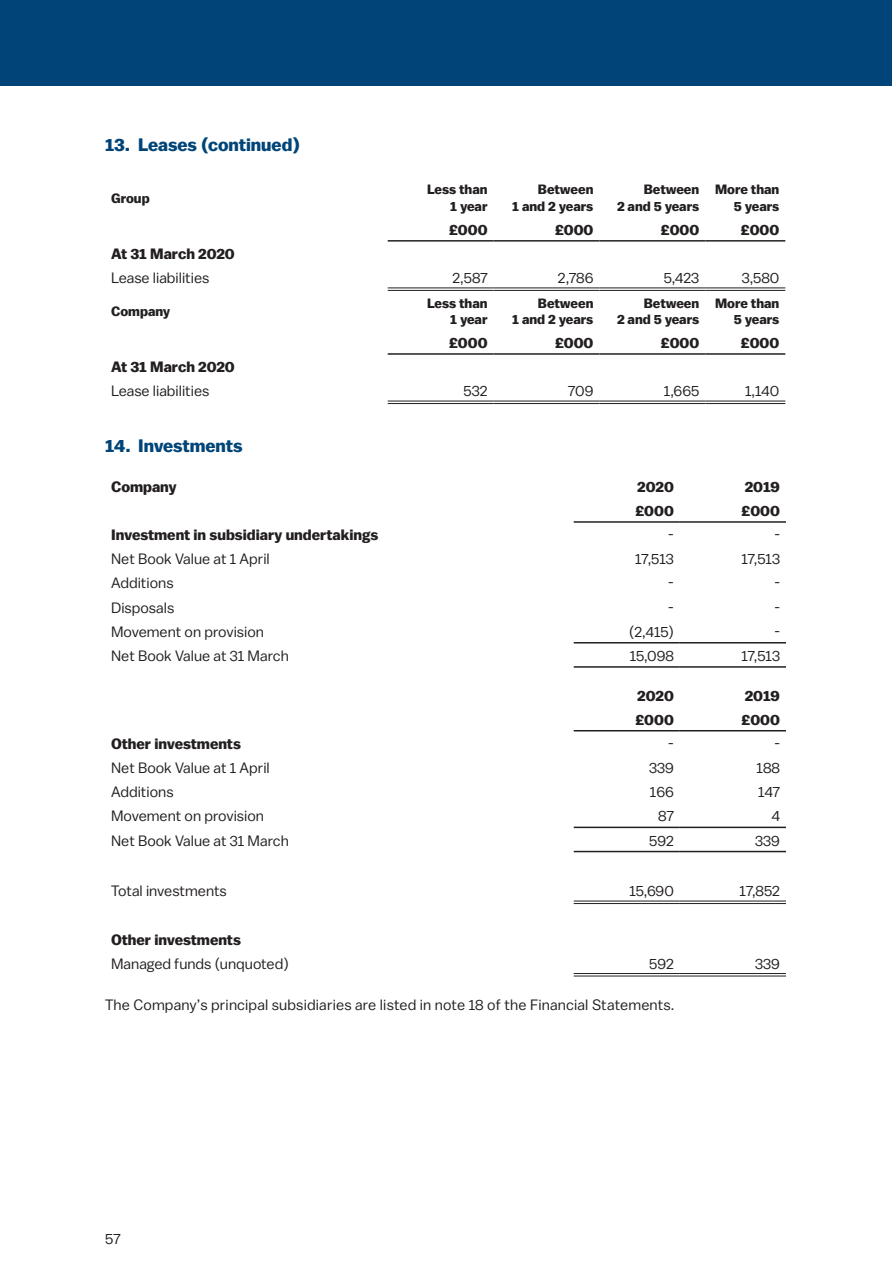
<style>
.page{position:relative;width:892px;height:1264px;background:#fff}
.page>*{position:absolute;margin:0;border:0;box-sizing:border-box;transform-origin:0 0}
.t1{font:700 18px "Balto";color:#014478}
.t2{font:15px "Balto";color:#231f20}
.t3{font:700 15px "Balto";color:#231f20}
.t4{font:700 13.5px/16.2px "Balto";color:#231f20;text-align:right}
</style>
<div class="page">
<div style="left:0;top:0;width:892px;height:85px;background:#014478"></div>
<hr style="left:388px;top:240px;width:105px;height:1px;background:#231f20">
<hr style="left:493px;top:240px;width:106px;height:1px;background:#231f20">
<hr style="left:599px;top:240px;width:106px;height:1px;background:#231f20">
<hr style="left:705px;top:240px;width:80px;height:1px;background:#231f20">
<hr style="left:388px;top:288px;width:105px;height:1px;background:#231f20">
<hr style="left:388px;top:290px;width:105px;height:1px;background:#231f20">
<hr style="left:493px;top:288px;width:106px;height:1px;background:#231f20">
<hr style="left:493px;top:290px;width:106px;height:1px;background:#231f20">
<hr style="left:599px;top:288px;width:106px;height:1px;background:#231f20">
<hr style="left:599px;top:290px;width:106px;height:1px;background:#231f20">
<hr style="left:705px;top:288px;width:80px;height:1px;background:#231f20">
<hr style="left:705px;top:290px;width:80px;height:1px;background:#231f20">
<hr style="left:388px;top:353px;width:105px;height:2px;background:#231f20">
<hr style="left:493px;top:353px;width:106px;height:2px;background:#231f20">
<hr style="left:599px;top:353px;width:106px;height:2px;background:#231f20">
<hr style="left:705px;top:353px;width:80px;height:2px;background:#231f20">
<hr style="left:388px;top:401px;width:105px;height:1px;background:#231f20">
<hr style="left:388px;top:403px;width:105px;height:1px;background:#231f20">
<hr style="left:493px;top:401px;width:106px;height:1px;background:#231f20">
<hr style="left:493px;top:403px;width:106px;height:1px;background:#231f20">
<hr style="left:599px;top:401px;width:106px;height:1px;background:#231f20">
<hr style="left:599px;top:403px;width:106px;height:1px;background:#231f20">
<hr style="left:705px;top:401px;width:80px;height:1px;background:#231f20">
<hr style="left:705px;top:403px;width:80px;height:1px;background:#231f20">
<hr style="left:574px;top:521px;width:106px;height:1px;background:#231f20">
<hr style="left:680px;top:521px;width:106px;height:1px;background:#231f20">
<hr style="left:574px;top:642px;width:106px;height:1px;background:#231f20">
<hr style="left:680px;top:642px;width:106px;height:1px;background:#231f20">
<hr style="left:574px;top:666px;width:106px;height:1px;background:#231f20">
<hr style="left:680px;top:666px;width:106px;height:1px;background:#231f20">
<hr style="left:574px;top:730px;width:106px;height:1px;background:#231f20">
<hr style="left:680px;top:730px;width:106px;height:1px;background:#231f20">
<hr style="left:574px;top:826px;width:106px;height:2px;background:#231f20">
<hr style="left:680px;top:826px;width:106px;height:2px;background:#231f20">
<hr style="left:574px;top:850px;width:106px;height:2px;background:#231f20">
<hr style="left:680px;top:850px;width:106px;height:2px;background:#231f20">
<hr style="left:574px;top:900px;width:106px;height:1px;background:#231f20">
<hr style="left:574px;top:903px;width:106px;height:1px;background:#231f20">
<hr style="left:680px;top:900px;width:106px;height:1px;background:#231f20">
<hr style="left:680px;top:903px;width:106px;height:1px;background:#231f20">
<hr style="left:574px;top:973px;width:106px;height:1px;background:#231f20">
<hr style="left:574px;top:975px;width:106px;height:1px;background:#231f20">
<hr style="left:680px;top:973px;width:106px;height:1px;background:#231f20">
<hr style="left:680px;top:975px;width:106px;height:1px;background:#231f20">
<p class="t1" style="left:105px;top:134px;width:196px">13. Leases (continued)</p>
<p class="t4" style="left:111px;top:189px;width:40px">Group</p>
<p class="t4" style="left:427px;top:181px;width:62px">Less than<br>1 year</p>
<p class="t4" style="left:512px;top:181px;width:83px">Between<br>1 and 2 years</p>
<p class="t4" style="left:617px;top:181px;width:84px">Between<br>2 and 5 years</p>
<p class="t4" style="left:715px;top:181px;width:66px">More than<br>5 years</p>
<p class="t3" style="left:449px;top:220px;width:40px">£000</p>
<p class="t3" style="left:555px;top:220px;width:40px">£000</p>
<p class="t3" style="left:661px;top:220px;width:40px">£000</p>
<p class="t3" style="left:741px;top:220px;width:40px">£000</p>
<p class="t3" style="left:111px;top:245px;width:125px">At 31 March 2020</p>
<p class="t2" style="left:111px;top:269px;width:100px">Lease liabilities</p>
<p class="t2" style="left:452px;top:269px;width:37px">2,587</p>
<p class="t2" style="left:558px;top:269px;width:37px">2,786</p>
<p class="t2" style="left:664px;top:269px;width:37px">5,423</p>
<p class="t2" style="left:742px;top:269px;width:39px">3,580</p>
<p class="t4" style="left:111px;top:303px;width:61px">Company</p>
<p class="t4" style="left:427px;top:294px;width:62px">Less than<br>1 year</p>
<p class="t4" style="left:512px;top:294px;width:83px">Between<br>1 and 2 years</p>
<p class="t4" style="left:617px;top:294px;width:84px">Between<br>2 and 5 years</p>
<p class="t4" style="left:715px;top:294px;width:66px">More than<br>5 years</p>
<p class="t3" style="left:449px;top:334px;width:40px">£000</p>
<p class="t3" style="left:555px;top:334px;width:40px">£000</p>
<p class="t3" style="left:661px;top:334px;width:40px">£000</p>
<p class="t3" style="left:741px;top:334px;width:40px">£000</p>
<p class="t3" style="left:111px;top:358px;width:125px">At 31 March 2020</p>
<p class="t2" style="left:111px;top:382px;width:100px">Lease liabilities</p>
<p class="t2" style="left:463px;top:382px;width:25px">532</p>
<p class="t2" style="left:568px;top:382px;width:27px">709</p>
<p class="t2" style="left:664px;top:382px;width:37px">1,665</p>
<p class="t2" style="left:745px;top:382px;width:36px">1,140</p>
<p class="t1" style="left:105px;top:435px;width:139px">14. Investments</p>
<p class="t3" style="left:111px;top:477px;width:67px">Company</p>
<p class="t3" style="left:637px;top:477px;width:38px">2020</p>
<p class="t3" style="left:745px;top:477px;width:37px">2019</p>
<p class="t3" style="left:635px;top:501px;width:40px">£000</p>
<p class="t3" style="left:741px;top:501px;width:40px">£000</p>
<p class="t3" style="left:111px;top:526px;width:269px">Investment in subsidiary undertakings</p>
<p class="t2" style="left:668px;top:526px;width:7px">-</p>
<p class="t2" style="left:774px;top:526px;width:7px">-</p>
<p class="t2" style="left:111px;top:550px;width:160px">Net Book Value at 1 April</p>
<p class="t2" style="left:635px;top:550px;width:40px">17,513</p>
<p class="t2" style="left:741px;top:550px;width:40px">17,513</p>
<p class="t2" style="left:111px;top:574px;width:64px">Additions</p>
<p class="t2" style="left:668px;top:574px;width:7px">-</p>
<p class="t2" style="left:774px;top:574px;width:7px">-</p>
<p class="t2" style="left:111px;top:598px;width:65px">Disposals</p>
<p class="t2" style="left:668px;top:598px;width:7px">-</p>
<p class="t2" style="left:774px;top:598px;width:7px">-</p>
<p class="t2" style="left:111px;top:622px;width:154px">Movement on provision</p>
<p class="t2" style="left:629px;top:622px;width:46px">(2,415)</p>
<p class="t2" style="left:774px;top:622px;width:7px">-</p>
<p class="t2" style="left:111px;top:646px;width:179px">Net Book Value at 31 March</p>
<p class="t2" style="left:630px;top:646px;width:46px">15,098</p>
<p class="t2" style="left:741px;top:646px;width:40px">17,513</p>
<p class="t3" style="left:637px;top:686px;width:38px">2020</p>
<p class="t3" style="left:745px;top:686px;width:37px">2019</p>
<p class="t3" style="left:635px;top:710px;width:40px">£000</p>
<p class="t3" style="left:741px;top:710px;width:40px">£000</p>
<p class="t3" style="left:111px;top:734px;width:131px">Other investments</p>
<p class="t2" style="left:668px;top:734px;width:7px">-</p>
<p class="t2" style="left:774px;top:734px;width:7px">-</p>
<p class="t2" style="left:111px;top:758px;width:160px">Net Book Value at 1 April</p>
<p class="t2" style="left:649px;top:758px;width:26px">339</p>
<p class="t2" style="left:756px;top:758px;width:25px">188</p>
<p class="t2" style="left:111px;top:783px;width:64px">Additions</p>
<p class="t2" style="left:650px;top:783px;width:26px">166</p>
<p class="t2" style="left:758px;top:783px;width:23px">147</p>
<p class="t2" style="left:111px;top:807px;width:154px">Movement on provision</p>
<p class="t2" style="left:658px;top:807px;width:17px">87</p>
<p class="t2" style="left:772px;top:807px;width:10px">4</p>
<p class="t2" style="left:111px;top:831px;width:179px">Net Book Value at 31 March</p>
<p class="t2" style="left:649px;top:831px;width:26px">592</p>
<p class="t2" style="left:755px;top:831px;width:26px">339</p>
<p class="t2" style="left:111px;top:882px;width:117px">Total investments</p>
<p class="t2" style="left:629px;top:882px;width:46px">15,690</p>
<p class="t2" style="left:739px;top:882px;width:42px">17,852</p>
<p class="t3" style="left:111px;top:930px;width:131px">Other investments</p>
<p class="t2" style="left:111px;top:954px;width:179px">Managed funds (unquoted)</p>
<p class="t2" style="left:649px;top:954px;width:26px">592</p>
<p class="t2" style="left:755px;top:954px;width:26px">339</p>
<p class="t2" style="left:105px;top:995px;width:571px">The Company’s principal subsidiaries are listed in note 18 of the Financial Statements.</p>
<p class="t2" style="left:105px;top:1229px;width:17px">57</p>
</div>
